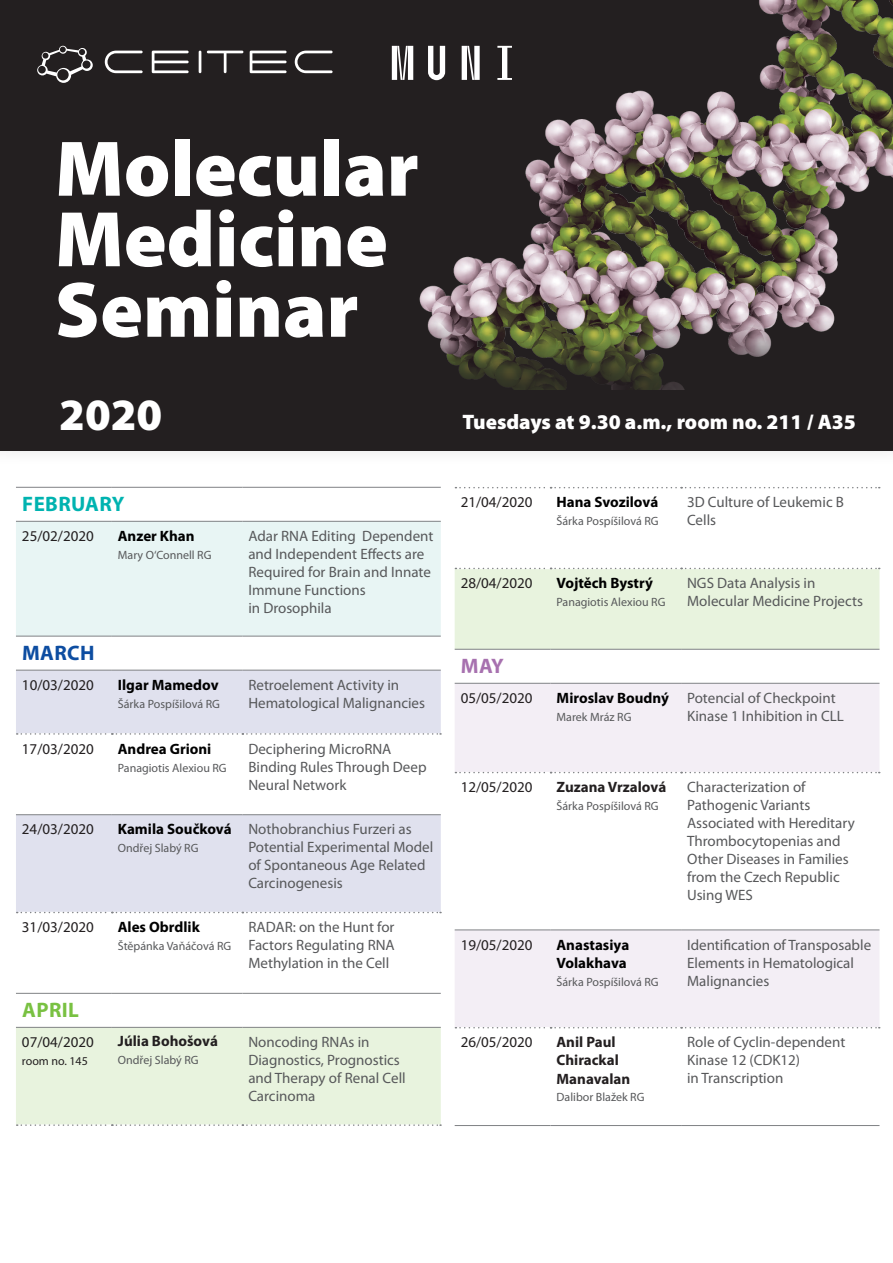
<style>
.page{position:relative;width:893px;height:1263px;background:#fff}
.page>*{position:absolute;margin:0;border:0;box-sizing:border-box;transform-origin:0 0}
.t1{font:900 79.5px/70.5px "Myriad Pro";color:#fff}
.t2{font:900 45px "Myriad Pro";color:#fff}
.t3{font:900 21px "Myriad Pro";color:#fff}
.t4{font:700 21px "Myriad Pro";letter-spacing:.02em;color:#00b3b0}
.t5{font:700 21px "Myriad Pro";letter-spacing:.02em;color:#0d4da1}
.t6{font:700 21px "Myriad Pro";letter-spacing:.02em;color:#79c142}
.t7{font:700 21px "Myriad Pro";color:#a771af}
.t8{font:15px/18px "Myriad Pro";color:#57585a}
.t9{font:15px "Myriad Pro";color:#231f20}
.t10{font:700 15px/18px "Myriad Pro";color:#000}
.t11{font:700 15px/18px "Myriad Pro";color:#231f20}
.t12{font:12px "Myriad Pro";color:#57585a}
.t13{font:12px "Myriad Pro";color:#231f20}
</style>
<div class="page">
<div style="left:16px;top:522px;width:425px;height:114px;background:#e8f5f4"></div>
<svg style="left:16px;top:671px;width:425px;height:241px;fill:#e0e1ee"></svg>
<hr style="left:16px;top:487px;width:96px;height:1px;background:#808285">
<hr style="left:112px;top:487px;width:130px;height:1px;background:#808285">
<hr style="left:242px;top:487px;width:199px;height:1px;background:#808285">
<hr style="left:16px;top:521px;width:96px;height:1px;background:#808285">
<hr style="left:112px;top:521px;width:130px;height:1px;background:#808285">
<hr style="left:242px;top:521px;width:199px;height:1px;background:#808285">
<svg style="left:17px;top:733px;width:424px;height:2px"></svg>
<svg style="left:17px;top:912px;width:424px;height:1px"></svg>
<div style="left:16px;top:1027px;width:425px;height:99px;background:#e8f3de"></div>
<hr style="left:16px;top:636px;width:96px;height:1px;background:#808285">
<hr style="left:112px;top:636px;width:130px;height:1px;background:#808285">
<hr style="left:242px;top:636px;width:199px;height:1px;background:#808285">
<hr style="left:16px;top:670px;width:96px;height:1px;background:#808285">
<hr style="left:112px;top:670px;width:130px;height:1px;background:#808285">
<hr style="left:242px;top:670px;width:199px;height:1px;background:#808285">
<hr style="left:16px;top:814px;width:96px;height:1px;background:#808285">
<hr style="left:112px;top:814px;width:130px;height:1px;background:#808285">
<hr style="left:242px;top:814px;width:199px;height:1px;background:#808285">
<hr style="left:16px;top:993px;width:96px;height:1px;background:#808285">
<hr style="left:112px;top:993px;width:130px;height:1px;background:#808285">
<hr style="left:242px;top:993px;width:199px;height:1px;background:#808285">
<div style="left:455px;top:684px;width:424px;height:88px;background:#f3eef5"></div>
<svg style="left:455px;top:773px;width:424px;height:256px"></svg>
<hr style="left:455px;top:683px;width:96px;height:1px;background:#808285">
<hr style="left:551px;top:683px;width:130px;height:1px;background:#808285">
<hr style="left:681px;top:683px;width:198px;height:1px;background:#808285">
<hr style="left:455px;top:929px;width:96px;height:1px;background:#808285">
<hr style="left:551px;top:929px;width:130px;height:1px;background:#808285">
<hr style="left:681px;top:929px;width:198px;height:1px;background:#808285">
<hr style="left:455px;top:1125px;width:96px;height:1px;background:#808285">
<hr style="left:551px;top:1125px;width:130px;height:1px;background:#808285">
<hr style="left:681px;top:1125px;width:198px;height:1px;background:#808285">
<svg style="left:455px;top:487px;width:425px;height:1px"></svg>
<div style="left:455px;top:568px;width:425px;height:81px;background:#e8f3de"></div>
<svg style="left:455px;top:772px;width:425px;height:1px"></svg>
<svg style="left:455px;top:1027px;width:425px;height:1px"></svg>
<hr style="left:455px;top:649px;width:96px;height:1px;background:#808285">
<hr style="left:551px;top:649px;width:130px;height:1px;background:#808285">
<hr style="left:681px;top:649px;width:198px;height:1px;background:#808285">
<div style="left:0;top:0;width:893px;height:451px;background:#231f20"></div>
<img style="left:391px;top:0;width:502px;height:309px">
<svg style="left:2px;top:309px;width:889px;height:144px"></svg>
<div style="left:0;top:391px;width:893px;height:60px;background:#231f20"></div>
<svg style="left:392px;top:46px;width:21px;height:34px"></svg>
<svg style="left:428px;top:46px;width:17px;height:34px"></svg>
<svg style="left:462px;top:46px;width:18px;height:34px"></svg>
<svg style="left:497px;top:46px;width:15px;height:34px"></svg>
<svg style="left:37px;top:46px;width:56px;height:37px"></svg>
<svg style="left:105px;top:51px;width:228px;height:22px"></svg>
<h1 class="t1" style="left:55px;top:134px;width:365px">Molecular<br>Medicine<br>Seminar</h1>
<h2 class="t2" style="left:59px;top:389px;width:105px">2020</h2>
<h3 class="t4" style="left:22px;top:490px;width:104px">FEBRUARY</h3>
<p class="t9" style="left:22px;top:527px;width:73px">25/02/2020</p>
<p class="t10" style="left:118px;top:526px;width:78px">Anzer Khan</p>
<p class="t12" style="left:118px;top:548px;width:95px">Mary O‘Connell RG</p>
<h3 class="t5" style="left:22px;top:639px;width:74px">MARCH</h3>
<p class="t9" style="left:22px;top:676px;width:73px">10/03/2020</p>
<p class="t10" style="left:118px;top:675px;width:102px">Ilgar Mamedov</p>
<p class="t12" style="left:118px;top:696px;width:104px">Šárka Pospíšilová RG</p>
<p class="t9" style="left:22px;top:739px;width:73px">17/03/2020</p>
<p class="t10" style="left:118px;top:739px;width:95px">Andrea Grioni</p>
<p class="t12" style="left:118px;top:760px;width:110px">Panagiotis Alexiou RG</p>
<p class="t9" style="left:22px;top:820px;width:73px">24/03/2020</p>
<p class="t10" style="left:118px;top:820px;width:115px">Kamila Součková</p>
<p class="t12" style="left:118px;top:841px;width:82px">Ondřej Slabý RG</p>
<p class="t9" style="left:22px;top:918px;width:73px">31/03/2020</p>
<p class="t10" style="left:118px;top:918px;width:83px">Ales Obrdlik</p>
<p class="t12" style="left:118px;top:939px;width:115px">Štěpánka Vaňáčová RG</p>
<h3 class="t6" style="left:22px;top:996px;width:58px">APRIL</h3>
<p class="t9" style="left:22px;top:1033px;width:73px">07/04/2020</p>
<p class="t13" style="left:22px;top:1054px;width:67px">room no. 145</p>
<p class="t11" style="left:118px;top:1032px;width:102px">Júlia Bohošová</p>
<p class="t12" style="left:118px;top:1052px;width:82px">Ondřej Slabý RG</p>
<p class="t8" style="left:248px;top:527px;width:187px">Adar RNA Editing Dependent and Independent Effects are<br>Required for Brain and Innate<br>Immune Functions<br>in Drosophila</p>
<p class="t8" style="left:248px;top:676px;width:178px">Retroelement Activity in<br>Hematological Malignancies</p>
<p class="t8" style="left:248px;top:739px;width:180px">Deciphering MicroRNA<br>Binding Rules Through Deep<br>Neural Network</p>
<p class="t8" style="left:248px;top:820px;width:186px">Nothobranchius Furzeri as<br>Potential Experimental Model of Spontaneous Age Related<br>Carcinogenesis</p>
<p class="t8" style="left:248px;top:918px;width:148px;text-align:justify">RADAR: on the Hunt for Factors Regulating RNA Methylation in the Cell</p>
<p class="t8" style="left:248px;top:1033px;width:159px">Noncoding RNAs in<br>Diagnostics, Prognostics and Therapy of Renal Cell<br>Carcinoma</p>
<h3 class="t3" style="left:462px;top:409px;width:395px">Tuesdays at 9.30 a.m., room no. 211 / A35</h3>
<p class="t9" style="left:461px;top:493px;width:73px">21/04/2020</p>
<p class="t10" style="left:557px;top:493px;width:103px">Hana Svozilová</p>
<p class="t12" style="left:557px;top:514px;width:104px">Šárka Pospíšilová RG</p>
<p class="t8" style="left:687px;top:493px;width:158px">3D Culture of Leukemic B<br>Cells</p>
<p class="t9" style="left:461px;top:574px;width:73px">28/04/2020</p>
<p class="t10" style="left:557px;top:574px;width:98px">Vojtěch Bystrý</p>
<p class="t12" style="left:557px;top:595px;width:110px">Panagiotis Alexiou RG</p>
<p class="t8" style="left:687px;top:574px;width:177px">NGS Data Analysis in<br>Molecular Medicine Projects</p>
<h3 class="t7" style="left:461px;top:652px;width:44px">MAY</h3>
<p class="t9" style="left:461px;top:689px;width:73px">05/05/2020</p>
<p class="t10" style="left:557px;top:688px;width:114px">Miroslav Boudný</p>
<p class="t12" style="left:557px;top:710px;width:76px">Marek Mráz RG</p>
<p class="t8" style="left:687px;top:689px;width:158px">Potencial of Checkpoint<br>Kinase 1 Inhibition in CLL</p>
<p class="t9" style="left:461px;top:778px;width:73px">12/05/2020</p>
<p class="t11" style="left:557px;top:778px;width:111px">Zuzana Vrzalová</p>
<p class="t12" style="left:557px;top:799px;width:104px">Šárka Pospíšilová RG</p>
<p class="t9" style="left:461px;top:935px;width:73px">19/05/2020</p>
<p class="t10" style="left:557px;top:935px;width:74px">Anastasiya<br>Volakhava</p>
<p class="t12" style="left:557px;top:974px;width:104px">Šárka Pospíšilová RG</p>
<p class="t9" style="left:461px;top:1033px;width:73px">26/05/2020</p>
<p class="t11" style="left:557px;top:1033px;width:75px">Anil Paul<br>Chirackal<br>Manavalan</p>
<p class="t12" style="left:557px;top:1090px;width:89px">Dalibor Blažek RG</p>
<p class="t8" style="left:687px;top:778px;width:169px">Characterization of<br>Pathogenic Variants<br>Associated with Hereditary<br>Thrombocytopenias and<br>Other Diseases in Families from the Czech Republic<br>Using WES</p>
<p class="t8" style="left:687px;top:935px;width:186px">Identification of Transposable<br>Elements in Hematological<br>Malignancies</p>
<p class="t8" style="left:687px;top:1033px;width:160px">Role of Cyclin-dependent<br>Kinase 12 (CDK12)<br>in Transcription</p>
</div>
